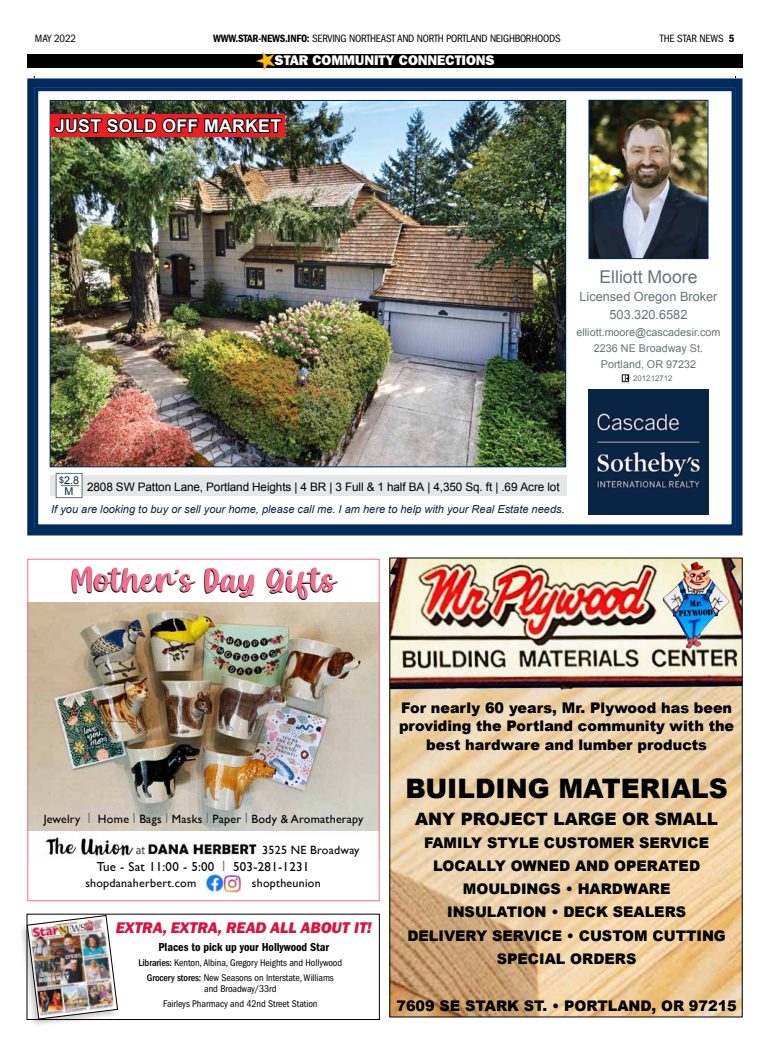
<style>
.page{position:relative;width:774px;height:1044px;background:#fff}
.page>*{position:absolute;margin:0;border:0;box-sizing:border-box;transform-origin:0 0}
.t1{font:900 26.9px "Arial";color:#000}
.t2{font:24px "Milky Matcha Personal Use";color:#000}
.t3{font:700 17.6px "Arial";letter-spacing:.02em;color:#fff}
.t4{font:17.6px "Arial";color:#67737a}
.t5{font:900 17.1px "Arial";color:#000}
.t6{font:16px "ITC Franklin Gothic Std Hvy It";letter-spacing:-.005em;color:#d7143f}
.t7{font:900 14.6px/23.2px "Arial";color:#000;text-align:center}
.t8{font:14px "ITC Franklin Gothic Std Hvy";letter-spacing:-.005em;color:#fff}
.t9{font:13px "Gill Sans";letter-spacing:.02em;color:#000}
.t10{font:12.7px/17.6px "Arial";color:#67737a;text-align:center}
.t11{font:12px "Gill Sans";letter-spacing:.02em;color:#000}
.t12{font:12px "ITC Franklin Gothic Std Dm Cd";letter-spacing:-.005em;color:#000}
.t13{font:11.8px "Arial";letter-spacing:-.01em;color:#000}
.t14{font:italic 11px "Arial";color:#0a2443}
.t15{font:condensed 11px "ITC Franklin Gothic Std";letter-spacing:-.02em;color:#000}
.t16{font:10.8px/15.7px "Arial";color:#67737a;text-align:center}
.t17{font:10.8px/11.8px "Arial";color:#0a2443;text-align:center}
.t18{font:condensed 10px/15px "ITC Franklin Gothic Std";letter-spacing:-.005em;color:#000;text-align:center}
.t19{font:7.8px "Arial";color:#67737a}
.s1{font-family:"ITC Franklin Gothic Std Dm Cd";font-stretch:normal}
.s2{font-size:8.8px}
.s3{color:#000}
.s4{font-size:15px;color:#6d6e71}
.s5{font-weight:500}
</style>
<div class="page">
<svg style="left:27px;top:78px;width:716px;height:458px"></svg>
<div style="left:34px;top:87px;width:702px;height:441px;border:4px solid #002b5c"></div>
<img style="left:591px;top:102px;width:115px;height:155px">
<div style="left:589px;top:100px;width:119px;height:159px;border:1px solid #002b5c"></div>
<div style="left:588px;top:389px;width:121px;height:125px;background:#0a2443"></div>
<img style="left:596px;top:413px;width:104px;height:75px">
<img style="left:52px;top:102px;width:512px;height:363px">
<svg style="left:622px;top:374px;width:8px;height:9px"></svg>
<div style="left:50px;top:476px;width:516px;height:20px;background:#e6e7e8"></div>
<div style="left:56px;top:473px;width:26px;height:25px;background:#fff"></div>
<div style="left:56px;top:473px;width:26px;height:25px;border:1px solid #67737a"></div>
<svg style="left:61px;top:485px;width:18px;height:1px"></svg>
<div style="left:50px;top:114px;width:235px;height:23px;background:#ed1d24"></div>
<img style="left:53px;top:106px;width:230px;height:28px">
<img style="left:392px;top:690px;width:348px;height:325px">
<img style="left:392px;top:560px;width:348px;height:130px">
<img style="left:663px;top:562px;width:67px;height:87px">
<div style="left:27px;top:914px;width:353px;height:106px;border:1px solid #000"></div>
<div style="left:18px;top:915px;width:100px;height:113px;background:#000;opacity:.19"></div>
<img style="left:27px;top:915px;width:91px;height:105px">
<div style="left:27px;top:54px;width:715px;height:13px;background:#000"></div>
<img style="left:29px;top:830px;width:349px;height:28px">
<div style="left:259px;top:838px;width:105px;height:19px;background:#fff"></div>
<img style="left:29px;top:603px;width:349px;height:227px">
<div style="left:27px;top:559px;width:353px;height:342px;border:1px solid #f27191"></div>
<img style="left:207px;top:873px;width:33px;height:20px">
<svg style="left:254px;top:67px;width:25px;height:1px"></svg>
<p class="t15" style="left:35px;top:32px;width:43px">MAY 2022</p>
<p class="t15" style="left:213px;top:32px;width:349px"><span class="s1">WWW.STAR-NEWS.INFO:</span> SERVING NORTHEAST AND NORTH PORTLAND NEIGHBORHOODS</p>
<p class="t15" style="left:660px;top:32px;width:76px">THE STAR NEWS <span class="s1">5</span></p>
<p class="t8" style="left:275px;top:52px;width:222px">STAR COMMUNITY CONNECTIONS</p>
<p class="t3" style="left:55px;top:114px;width:228px">JUST SOLD OFF MARKET</p>
<p class="t4" style="left:599px;top:266px;width:100px">Elliott Moore</p>
<p class="t10" style="left:579px;top:288px;width:140px">Licensed Oregon Broker<br>503.320.6582</p>
<p class="t16" style="left:577px;top:325px;width:145px">elliott.moore@cascadesir.com<br>2236 NE Broadway St.<br>Portland, OR 97232</p>
<p class="t19" style="left:633px;top:373px;width:41px">201212712</p>
<p class="t17" style="left:59px;top:474px;width:21px"><span class="s2">$</span>2.8<br>M</p>
<p class="t13" style="left:87px;top:479px;width:474px">2808 SW Patton Lane, Portland Heights | 4 BR | 3 Full &amp; 1 half BA | 4,350 Sq. ft | .69 Acre lot</p>
<p class="t14" style="left:51px;top:502px;width:515px">If you are looking to buy or sell your home, please call me. I am here to help with your Real Estate needs<span class="s3">.</span></p>
<h2 class="t2" style="left:71px;top:571px;width:267px">Mother’s Day Gifts</h2>
<p class="t11" style="left:44px;top:812px;width:321px">Jewelry <span class="s4">l</span> Home <span class="s4">l</span> Bags <span class="s4">l</span> Masks <span class="s4">l</span> Paper <span class="s4">l</span> Body &amp; Aromatherapy</p>
<p class="t9" style="left:97px;top:859px;width:214px">Tue - Sat 11:00 - 5:00 <span class="s4">l</span> 503-281-1231</p>
<p class="t11" style="left:85px;top:876px;width:112px">shopdanaherbert.com</p>
<p class="t11" style="left:252px;top:876px;width:70px">shoptheunion</p>
<p class="t11" style="left:262px;top:843px;width:99px">3525 NE Broadway</p>
<p class="t6" style="left:116px;top:919px;width:258px">EXTRA, EXTRA, READ ALL ABOUT IT!</p>
<p class="t12" style="left:159px;top:940px;width:172px">Places to pick up your Hollywood Star</p>
<p class="t18" style="left:138px;top:956px;width:205px"><span class="s5">Libraries:</span> Kenton, Albina, Gregory Heights and Hollywood<br><span class="s5">Grocery stores:</span> New Seasons on Interstate, Williams</p>
<p class="t18" style="left:163px;top:982px;width:156px">and Broadway/33rd<br>Fairleys Pharmacy and 42nd Street Station</p>
<p class="t7" style="left:399px;top:698px;width:337px;line-height:18.3px">For nearly 60 years, Mr. Plywood has been providing the Portland community with the best hardware and lumber products</p>
<h1 class="t1" style="left:406px;top:769px;width:324px">BUILDING MATERIALS</h1>
<p class="t5" style="left:415px;top:806px;width:304px">ANY PROJECT LARGE OR SMALL</p>
<p class="t7" style="left:407px;top:831px;width:320px">FAMILY STYLE CUSTOMER SERVICE<br>LOCALLY OWNED AND OPERATED<br>MOULDINGS • HARDWARE<br>INSULATION • DECK SEALERS<br>DELIVERY SERVICE • CUSTOM CUTTING<br>SPECIAL ORDERS</p>
<p class="t7" style="left:396px;top:994px;width:342px">7609 SE STARK ST. • PORTLAND, OR 97215</p>
</div>
